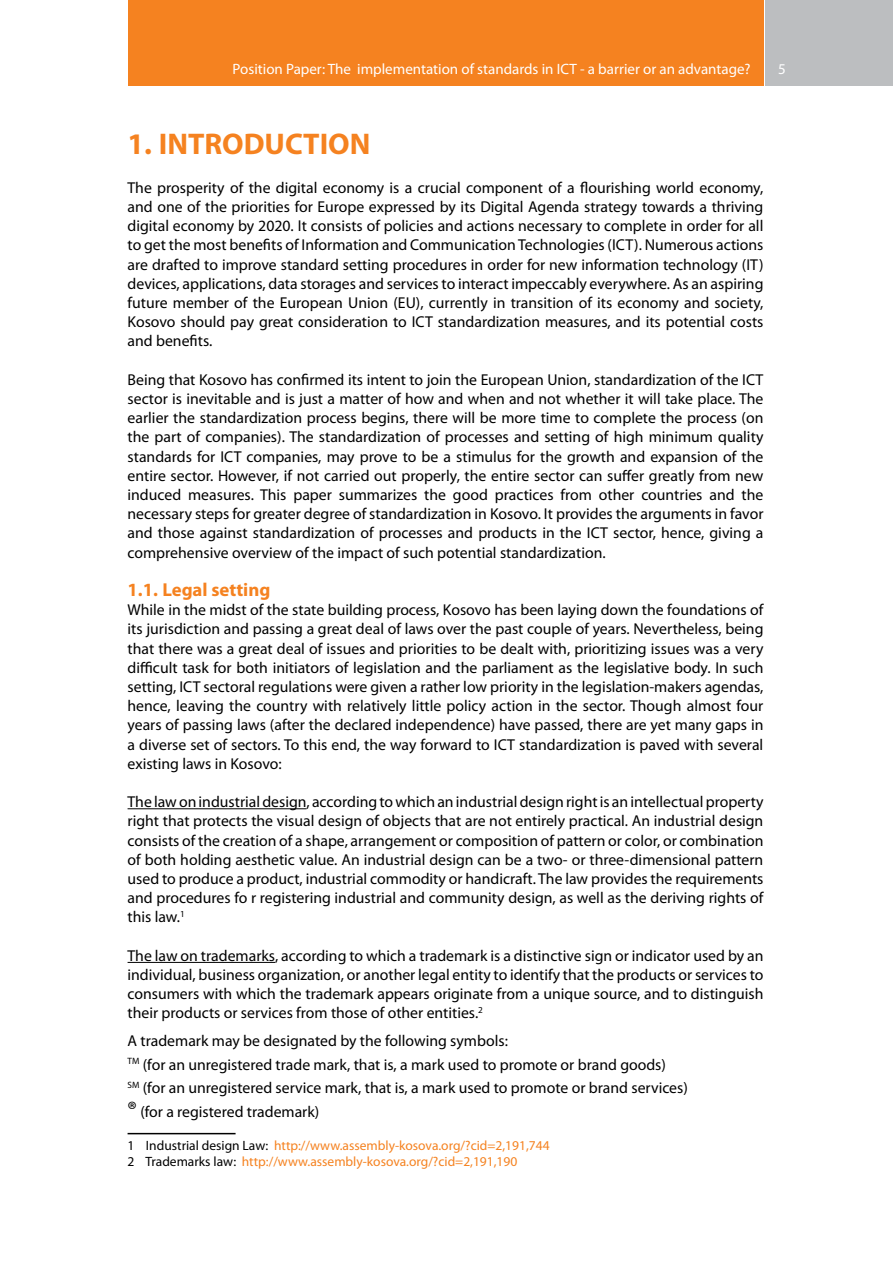
<style>
.page{position:relative;width:893px;height:1263px;background:#fff}
.page>*{position:absolute;margin:0;border:0;box-sizing:border-box;transform-origin:0 0}
.t1{font:700 30px "Myriad Pro";color:#f58220}
.t2{font:700 18.75px "Myriad Pro";color:#f58220}
.t3{font:15.75px/19.2px "Myriad Pro";color:#000;text-align:justify}
.t4{font:15px "Myriad Pro";color:#fff}
.t5{font:13.5px/16.2px "Myriad Pro";color:#f58220}
.s1{font-size:22.5px}
.s2{color:#000}
</style>
<div class="page">
<div style="left:765px;top:0;width:128px;height:85px;background:#bcbec0"></div>
<div style="left:128px;top:0;width:635px;height:85px;background:#f58220"></div>
<hr style="left:128px;top:808px;width:179px;height:1px;background:#000">
<hr style="left:128px;top:962px;width:147px;height:1px;background:#000">
<hr style="left:128px;top:1133px;width:108px;height:1px;background:#000">
<p class="t4" style="left:233px;top:60px;width:520px">Position Paper: The implementation of standards in ICT - a barrier or an advantage?</p>
<p class="t4" style="left:778px;top:60px;width:9px">5</p>
<h1 class="t1" style="left:128px;top:125px;width:244px">1. INTRODUCTION</h1>
<p class="t3" style="left:128px;top:178px;width:637px">The prosperity of the digital economy is a crucial component of a flourishing world economy, and one of the priorities for Europe expressed by its Digital Agenda strategy towards a thriving digital economy by 2020. It consists of policies and actions necessary to complete in order for all to get the most benefits of Information and Communication Technologies (ICT). Numerous actions are drafted to improve standard setting procedures in order for new information technology (IT) devices, applications, data storages and services to interact impeccably everywhere. As an aspiring future member of the European Union (EU), currently in transition of its economy and society, Kosovo should pay great consideration to ICT standardization measures, and its potential costs and benefits.</p>
<p class="t3" style="left:128px;top:370px;width:637px">Being that Kosovo has confirmed its intent to join the European Union, standardization of the ICT sector is inevitable and is just a matter of how and when and not whether it will take place. The earlier the standardization process begins, there will be more time to complete the process (on the part of companies). The standardization of processes and setting of high minimum quality standards for ICT companies, may prove to be a stimulus for the growth and expansion of the entire sector. However, if not carried out properly, the entire sector can suffer greatly from new induced measures. This paper summarizes the good practices from other countries and the necessary steps for greater degree of standardization in Kosovo. It provides the arguments in favor and those against standardization of processes and products in the ICT sector, hence, giving a comprehensive overview of the impact of such potential standardization.</p>
<p class="t2" style="left:128px;top:577px;width:144px">1.1. Legal setting</p>
<p class="t3" style="left:128px;top:600px;width:637px">While in the midst of the state building process, Kosovo has been laying down the foundations of its jurisdiction and passing a great deal of laws over the past couple of years. Nevertheless, being that there was a great deal of issues and priorities to be dealt with, prioritizing issues was a very difficult task for both initiators of legislation and the parliament as the legislative body. In such setting, ICT sectoral regulations were given a rather low priority in the legislation-makers agendas, hence, leaving the country with relatively little policy action in the sector. Though almost four years of passing laws (after the declared independence) have passed, there are yet many gaps in a diverse set of sectors. To this end, the way forward to ICT standardization is paved with several existing laws in Kosovo:</p>
<p class="t3" style="left:128px;top:792px;width:637px">The law on industrial design, according to which an industrial design right is an intellectual property right that protects the visual design of objects that are not entirely practical. An industrial design consists of the creation of a shape, arrangement or composition of pattern or color, or combination of both holding aesthetic value. An industrial design can be a two- or three-dimensional pattern used to produce a product, industrial commodity or handicraft. The law provides the requirements and procedures fo r registering industrial and community design, as well as the deriving rights of this law.<sup>1</sup></p>
<p class="t3" style="left:128px;top:946px;width:637px">The law on trademarks, according to which a trademark is a distinctive sign or indicator used by an individual, business organization, or another legal entity to identify that the products or services to consumers with which the trademark appears originate from a unique source, and to distinguish their products or services from those of other entities.<sup>2</sup></p>
<p class="t3" style="left:128px;top:1029px;width:562px;line-height:23.4px;text-align:left">A trademark may be designated by the following symbols:<br><sup>TM</sup> (for an unregistered trade mark, that is, a mark used to promote or brand goods)<br><sup>SM</sup> (for an unregistered service mark, that is, a mark used to promote or brand services) <span class="s1">®</span> (for a registered trademark)</p>
<p class="t5" style="left:128px;top:1137px;width:424px"><span class="s2">1 Industrial design Law:</span> http://www.assembly-kosova.org/?cid=2,191,744<br><span class="s2">2 Trademarks law:</span> http://www.assembly-kosova.org/?cid=2,191,190</p>
</div>
